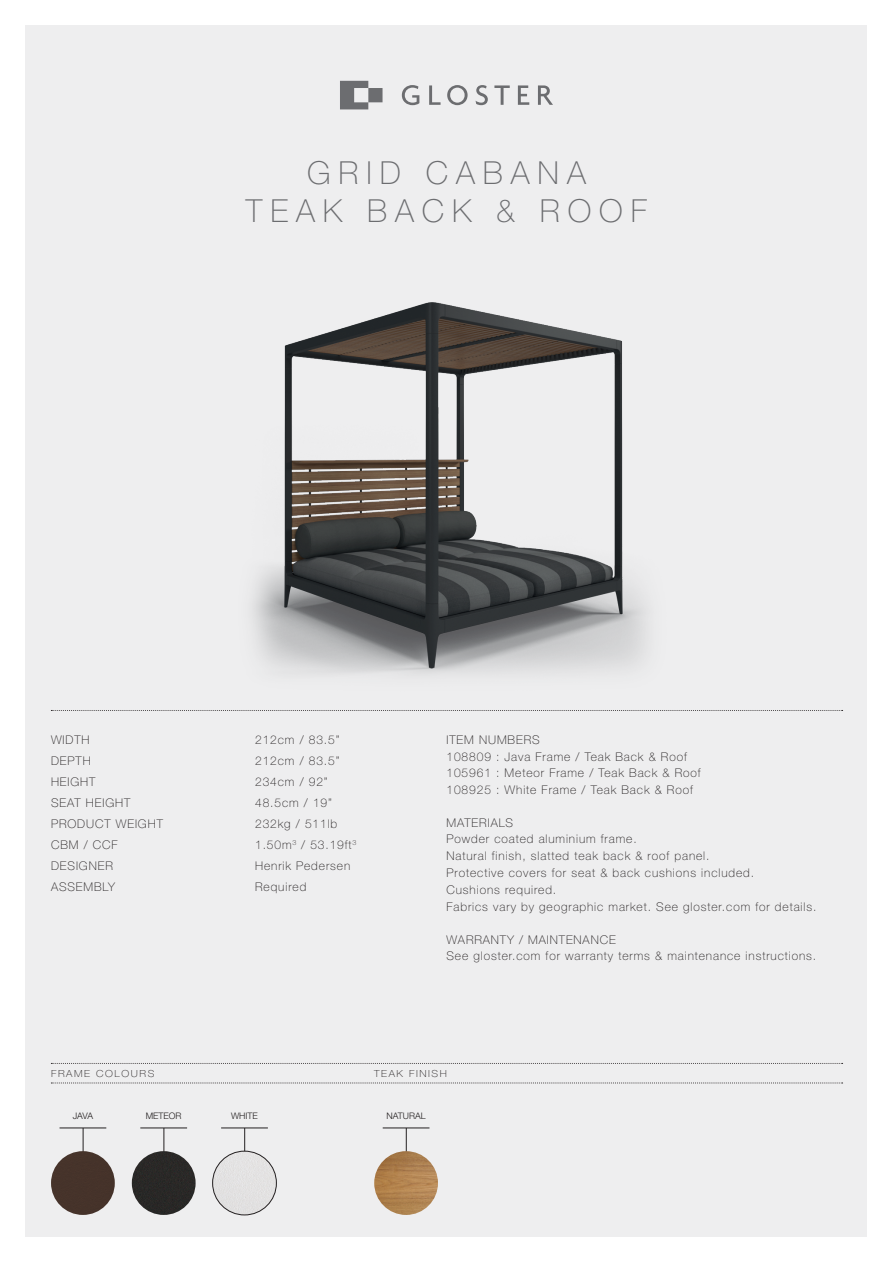
<style>
.page{position:relative;width:893px;height:1263px;background:#fff}
.page>*{position:absolute;margin:0;border:0;box-sizing:border-box;transform-origin:0 0}
.t1{font:100 31.8px "Helvetica Neue LT Pro";letter-spacing:.25em;color:#6c6d70}
.t2{font:100 12px "Helvetica Neue LT Pro";letter-spacing:.075em;color:#231f20}
.t3{font:100 9.75px "Helvetica Neue LT Pro";letter-spacing:.15em;color:#231f20;scale:1.08 1}
.t4{font:300 9px "Helvetica Neue LT Pro";color:#231f20}
</style>
<div class="page">
<div style="left:26px;top:26px;width:841px;height:1211px;background:#eeeeef"></div>
<svg style="left:340px;top:81px;width:213px;height:28px"></svg>
<svg style="left:51px;top:1083px;width:792px;height:1px"></svg>
<svg style="left:51px;top:1063px;width:792px;height:1px"></svg>
<svg style="left:51px;top:710px;width:792px;height:1px"></svg>
<img style="left:252px;top:302px;width:396px;height:374px">
<hr style="left:383px;top:1128px;width:46px;height:1px;background:#231f20">
<svg style="left:406px;top:1128px;width:1px;height:23px"></svg>
<img style="left:374px;top:1151px;width:64px;height:64px;border-radius:32px">
<hr style="left:140px;top:1128px;width:47px;height:1px;background:#231f20">
<svg style="left:164px;top:1128px;width:1px;height:23px"></svg>
<div style="left:132px;top:1151px;width:64px;height:64px;background:#292827;border-radius:32px"></div>
<hr style="left:60px;top:1128px;width:46px;height:1px;background:#231f20">
<svg style="left:83px;top:1128px;width:1px;height:23px"></svg>
<div style="left:51px;top:1151px;width:64px;height:64px;background:#46332a;border-radius:32px"></div>
<hr style="left:221px;top:1128px;width:47px;height:1px;background:#231f20">
<svg style="left:244px;top:1128px;width:1px;height:23px"></svg>
<div style="left:213px;top:1151px;width:63px;height:64px;background:#e3e1e2;border-radius:32px"></div>
<div style="left:212px;top:1151px;width:65px;height:64px;border:1px solid #231f20;border-radius:50%"></div>
<p class="t1" style="left:307px;top:154px;width:280px">GRID CABANA</p>
<p class="t1" style="left:246px;top:192px;width:403px">TEAK BACK &amp; ROOF</p>
<p class="t2" style="left:51px;top:733px;width:40px">WIDTH</p>
<p class="t2" style="left:51px;top:754px;width:41px">DEPTH</p>
<p class="t2" style="left:51px;top:775px;width:46px">HEIGHT</p>
<p class="t2" style="left:51px;top:796px;width:81px">SEAT HEIGHT</p>
<p class="t2" style="left:51px;top:817px;width:113px">PRODUCT WEIGHT</p>
<p class="t2" style="left:51px;top:838px;width:68px">CBM / CCF</p>
<p class="t2" style="left:51px;top:859px;width:63px">DESIGNER</p>
<p class="t2" style="left:51px;top:880px;width:66px">ASSEMBLY</p>
<p class="t2" style="left:255px;top:733px;width:86px">212cm / 83.5”</p>
<p class="t2" style="left:255px;top:754px;width:86px">212cm / 83.5”</p>
<p class="t2" style="left:255px;top:775px;width:74px">234cm / 92”</p>
<p class="t2" style="left:255px;top:796px;width:78px">48.5cm / 19”</p>
<p class="t2" style="left:255px;top:817px;width:84px">232kg / 511lb</p>
<p class="t2" style="left:255px;top:838px;width:103px">1.50m<sup>3</sup> / 53.19ft<sup>3</sup></p>
<p class="t2" style="left:255px;top:859px;width:97px">Henrik Pedersen</p>
<p class="t2" style="left:255px;top:880px;width:53px">Required</p>
<p class="t2" style="left:446px;top:733px;width:95px">ITEM NUMBERS</p>
<p class="t2" style="left:446px;top:749px;width:242px">108809 : Java Frame / Teak Back &amp; Roof</p>
<p class="t2" style="left:446px;top:766px;width:256px">105961 : Meteor Frame / Teak Back &amp; Roof</p>
<p class="t2" style="left:446px;top:782px;width:248px">108925 : White Frame / Teak Back &amp; Roof</p>
<p class="t2" style="left:446px;top:815px;width:68px">MATERIALS</p>
<p class="t2" style="left:446px;top:832px;width:192px">Powder coated aluminium frame.</p>
<p class="t2" style="left:446px;top:848px;width:265px">Natural finish, slatted teak back &amp; roof panel.</p>
<p class="t2" style="left:446px;top:866px;width:309px">Protective covers for seat &amp; back cushions included.</p>
<p class="t2" style="left:446px;top:883px;width:111px">Cushions required.</p>
<p class="t2" style="left:446px;top:899px;width:371px">Fabrics vary by geographic market. See gloster.com for details.</p>
<p class="t2" style="left:446px;top:932px;width:171px">WARRANTY / MAINTENANCE</p>
<p class="t2" style="left:446px;top:949px;width:371px">See gloster.com for warranty terms &amp; maintenance instructions.</p>
<p class="t3" style="left:51px;top:1067px;width:97px">FRAME COLOURS</p>
<p class="t4" style="left:73px;top:1111px;width:22px">JAVA</p>
<p class="t4" style="left:231px;top:1111px;width:28px">WHITE</p>
<p class="t3" style="left:374px;top:1067px;width:69px">TEAK FINISH</p>
<p class="t4" style="left:146px;top:1111px;width:37px">METEOR</p>
<p class="t4" style="left:387px;top:1111px;width:41px">NATURAL</p>
</div>
